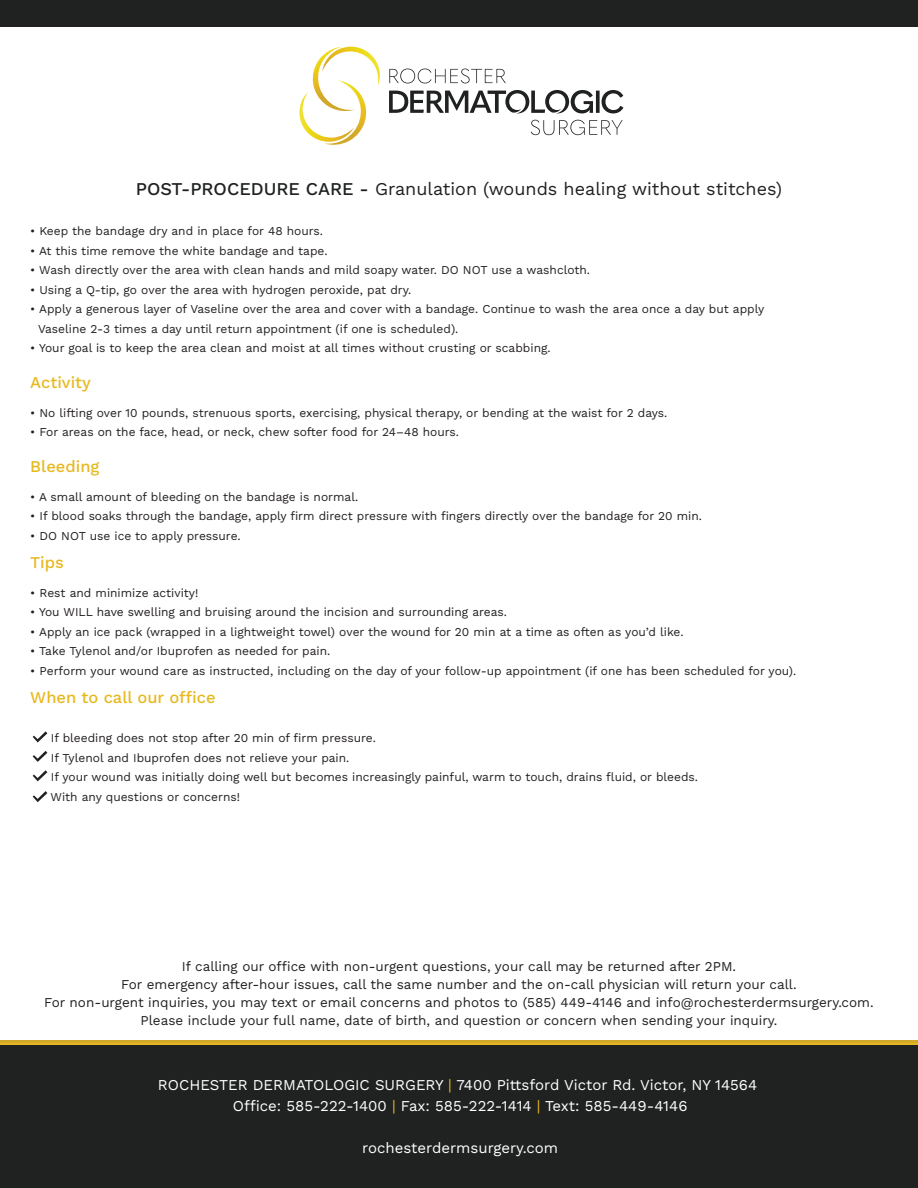
<style>
.page{position:relative;width:918px;height:1188px;background:#fff}
.page>*{position:absolute;margin:0;border:0;box-sizing:border-box;transform-origin:0 0}
.t1{font:18px "Work Sans";color:#202121}
.t2{font:16.5px "Work Sans";color:#e7b920}
.t3{font:15px/21px "Work Sans";color:#fff;text-align:center}
.t4{font:13.5px/18px "Work Sans";color:#202121;text-align:center}
.t5{font:12px/19.5px "Work Sans";color:#231f20}
.s1{color:#eabb1e}
</style>
<div class="page">
<svg style="left:299px;top:47px;width:81px;height:98px"></svg>
<svg style="left:596px;top:91px;width:4px;height:22px"></svg>
<svg style="left:602px;top:90px;width:21px;height:23px"></svg>
<svg style="left:389px;top:69px;width:117px;height:14px"></svg>
<svg style="left:531px;top:120px;width:92px;height:15px"></svg>
<svg style="left:389px;top:90px;width:204px;height:23px"></svg>
<div style="left:0;top:1041px;width:918px;height:147px;background:#202121"></div>
<div style="left:0;top:0;width:918px;height:27px;background:#202121"></div>
<hr style="left:0;top:1041px;width:918px;height:4px;background:#dbaf25">
<svg style="left:33px;top:751px;width:14px;height:11px"></svg>
<svg style="left:33px;top:791px;width:14px;height:11px"></svg>
<svg style="left:33px;top:770px;width:14px;height:11px"></svg>
<svg style="left:33px;top:731px;width:14px;height:11px"></svg>
<h1 class="t1" style="left:136px;top:176px;width:648px">POST-PROCEDURE CARE - Granulation (wounds healing without stitches)</h1>
<p class="t5" style="left:30px;top:221px;width:294px">• Keep the bandage dry and in place for 48 hours.</p>
<p class="t5" style="left:30px;top:240px;width:299px">• At this time remove the white bandage and tape.</p>
<p class="t5" style="left:30px;top:260px;width:561px">• Wash directly over the area with clean hands and mild soapy water. DO NOT use a washcloth.</p>
<p class="t5" style="left:30px;top:279px;width:382px">• Using a Q-tip, go over the area with hydrogen peroxide, pat dry.</p>
<p class="t5" style="left:38px;top:299px;width:728px;text-indent:-8px">• Apply a generous layer of Vaseline over the area and cover with a bandage. Continue to wash the area once a day but apply<br>Vaseline 2-3 times a day until return appointment (if one is scheduled).</p>
<p class="t5" style="left:30px;top:338px;width:522px">• Your goal is to keep the area clean and moist at all times without crusting or scabbing.</p>
<h2 class="t2" style="left:30px;top:370px;width:62px">Activity</h2>
<p class="t5" style="left:30px;top:402px;width:639px">• No lifting over 10 pounds, strenuous sports, exercising, physical therapy, or bending at the waist for 2 days.</p>
<p class="t5" style="left:30px;top:422px;width:430px">• For areas on the face, head, or neck, chew softer food for 24–48 hours.</p>
<h2 class="t2" style="left:30px;top:454px;width:71px">Bleeding</h2>
<p class="t5" style="left:30px;top:486px;width:329px">• A small amount of bleeding on the bandage is normal.</p>
<p class="t5" style="left:30px;top:506px;width:673px">• If blood soaks through the bandage, apply firm direct pressure with fingers directly over the bandage for 20 min.</p>
<p class="t5" style="left:30px;top:525px;width:212px">• DO NOT use ice to apply pressure.</p>
<h2 class="t2" style="left:30px;top:550px;width:35px">Tips</h2>
<p class="t5" style="left:30px;top:582px;width:170px">• Rest and minimize activity!</p>
<p class="t5" style="left:30px;top:602px;width:478px">• You WILL have swelling and bruising around the incision and surrounding areas.</p>
<p class="t5" style="left:30px;top:621px;width:655px">• Apply an ice pack (wrapped in a lightweight towel) over the wound for 20 min at a time as often as you’d like.</p>
<p class="t5" style="left:30px;top:641px;width:302px">• Take Tylenol and/or Ibuprofen as needed for pain.</p>
<p class="t5" style="left:30px;top:660px;width:768px">• Perform your wound care as instructed, including on the day of your follow-up appointment (if one has been scheduled for you).</p>
<h2 class="t2" style="left:30px;top:685px;width:187px">When to call our office</h2>
<p class="t5" style="left:51px;top:728px;width:649px">If bleeding does not stop after 20 min of firm pressure.<br>If Tylenol and Ibuprofen does not relieve your pain.<br>If your wound was initially doing well but becomes increasingly painful, warm to touch, drains fluid, or bleeds.<br>With any questions or concerns!</p>
<p class="t4" style="left:44px;top:957px;width:831px">If calling our office with non-urgent questions, your call may be returned after 2PM.<br>For emergency after-hour issues, call the same number and the on-call physician will return your call.<br>For non-urgent inquiries, you may text or email concerns and photos to (585) 449-4146 and info@rochesterdermsurgery.com.<br>Please include your full name, date of birth, and question or concern when sending your inquiry.</p>
<p class="t3" style="left:158px;top:1074px;width:601px">ROCHESTER DERMATOLOGIC SURGERY <span class="s1">|</span> 7400 Pittsford Victor Rd. Victor, NY 14564<br>Office: 585-222-1400 <span class="s1">|</span> Fax: 585-222-1414 <span class="s1">|</span> Text: 585-449-4146</p>
<p class="t3" style="left:362px;top:1137px;width:198px">rochesterdermsurgery.com</p>
</div>
